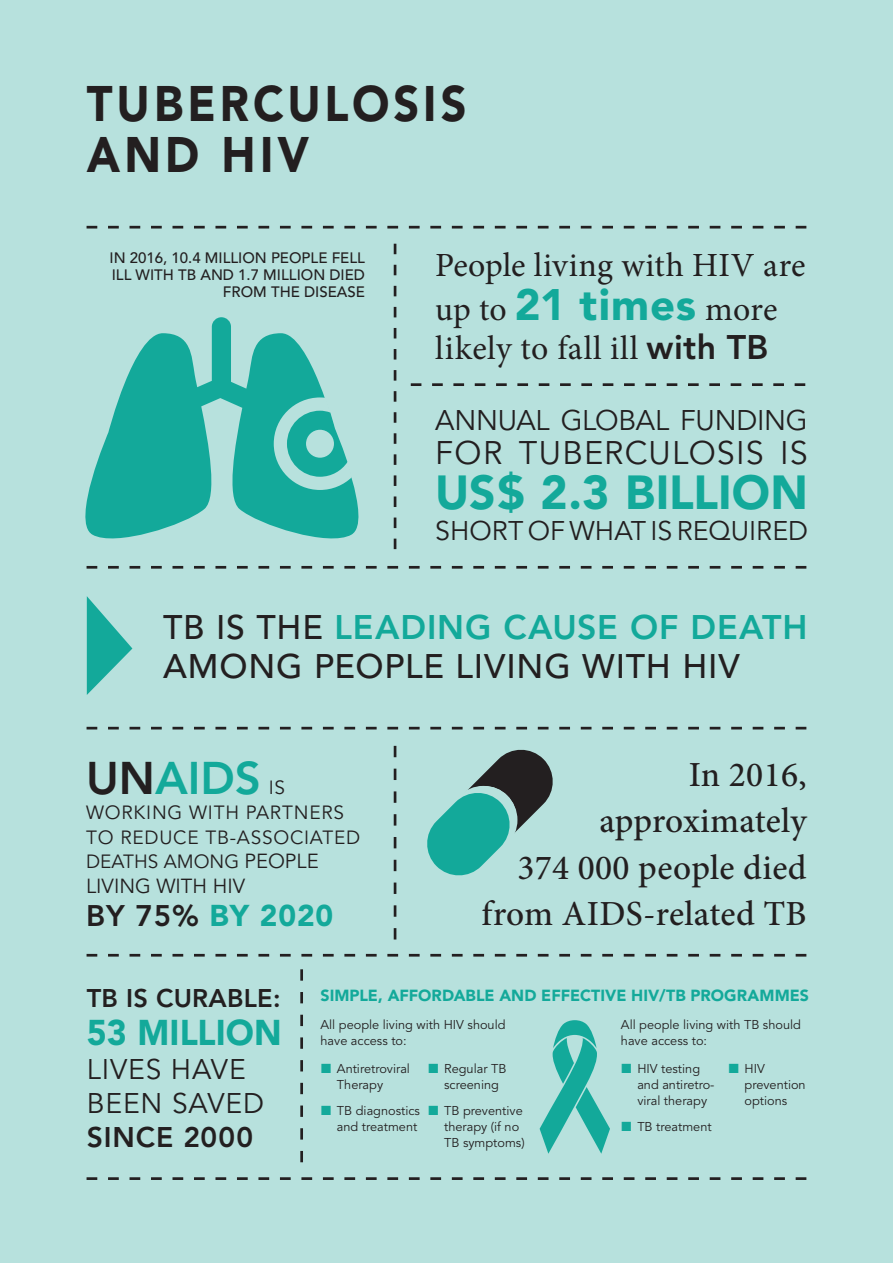
<style>
.page{position:relative;width:893px;height:1263px;background:#b7e1dd}
.page>*{position:absolute;margin:0;border:0;box-sizing:border-box;transform-origin:0 0}
.t1{font:900 49.5px/51px "Avenir";letter-spacing:.09em;color:#231f20;scale:.91 1}
.t2{font:900 47.4px "Avenir";color:#13a99a}
.t3{font:800 45.45px "Avenir";color:#13a99a}
.t4{font:900 35.55px "Avenir";color:#13a99a;scale:.95 1}
.t5{font:500 35.25px/46.5px "Minion Pro";letter-spacing:.01em;color:#231f20;text-align:right}
.t6{font:500 33.9px/39.5px "Avenir";letter-spacing:.025em;color:#231f20}
.t7{font:33.9px/43.8px "Minion Pro";letter-spacing:.01em;color:#231f20}
.t8{font:33.9px "Minion Pro";letter-spacing:.03em;color:#231f20}
.t9{font:32.4px "Avenir";letter-spacing:.035em;color:#231f20}
.t10{font:900 29.85px "Avenir";letter-spacing:.03em;color:#13a99a}
.t11{font:28.2px "Avenir";letter-spacing:-.005em;color:#231f20}
.t12{font:28.2px/33.9px "Avenir";letter-spacing:.03em;color:#231f20}
.t13{font:800 28.2px "Avenir";letter-spacing:.03em;color:#231f20}
.t14{font:26.85px "Avenir";letter-spacing:.005em;color:#231f20}
.t15{font:800 25.35px "Avenir";letter-spacing:.01em;color:#231f20}
.t16{font:20.25px "Avenir";color:#231f20}
.t17{font:19.05px/24.8px "Avenir";letter-spacing:.04em;color:#231f20}
.t18{font:900 16.05px "Avenir";color:#13a99a}
.t19{font:500 15px/17px "Avenir";color:#231f20;text-align:right}
.t20{font:12.75px/16.2px "Avenir";color:#231f20}
.s1{font-family:"Avenir";font-weight:900;font-size:43.8px;color:#13a99a}
.s2{font-family:"Avenir";font-weight:800}
.s3{font-weight:800;color:#13a99a}
.s4{color:#231f20}
.s5{font-size:20.25px}
.s6{font-weight:800;font-size:29.55px;color:#231f20}
</style>
<div class="page">
<svg style="left:87px;top:226px;width:719px;height:3px"></svg>
<svg style="left:87px;top:1177px;width:719px;height:3px"></svg>
<svg style="left:394px;top:244px;width:2px;height:305px"></svg>
<svg style="left:300px;top:969px;width:3px;height:193px"></svg>
<svg style="left:85px;top:317px;width:274px;height:222px;fill:#13a99a"></svg>
<svg style="left:274px;top:397px;width:78px;height:93px"></svg>
<div style="left:306px;top:430px;width:28px;height:28px;background:#b7e1dd;border-radius:50%"></div>
<svg style="left:87px;top:596px;width:45px;height:99px"></svg>
<svg style="left:87px;top:954px;width:719px;height:2px"></svg>
<svg style="left:87px;top:566px;width:719px;height:3px"></svg>
<svg style="left:87px;top:727px;width:719px;height:2px"></svg>
<svg style="left:411px;top:383px;width:394px;height:3px"></svg>
<svg style="left:394px;top:746px;width:2px;height:193px"></svg>
<svg style="left:427px;top:749px;width:126px;height:127px"></svg>
<svg style="left:540px;top:1020px;width:70px;height:134px"></svg>
<h1 class="t1" style="left:87px;top:78px;width:419px">TUBERCULOSIS<br>AND HIV</h1>
<p class="t19" style="left:110px;top:250px;width:257px">IN 2016, 10.4 MILLION PEOPLE FELL<br>ILL WITH TB AND 1.7 MILLION DIED<br>FROM THE DISEASE</p>
<h3 class="t7" style="left:435px;top:244px;width:372px">People living with HIV are up to <span class="s1">21 times</span> more</h3>
<h3 class="t8" style="left:435px;top:326px;width:335px">likely to fall ill <span class="s2">with TB</span></h3>
<h3 class="t11" style="left:435px;top:404px;width:374px">ANNUAL GLOBAL FUNDING</h3>
<h3 class="t9" style="left:435px;top:434px;width:374px">FOR TUBERCULOSIS IS</h3>
<h2 class="t2" style="left:435px;top:464px;width:374px">US$ 2.3 BILLION</h2>
<h3 class="t14" style="left:435px;top:515px;width:374px">SHORT OF WHAT IS REQUIRED</h3>
<h3 class="t6" style="left:163px;top:608px;width:646px">TB IS THE <span class="s3">LEADING CAUSE OF DEATH<br></span>AMONG PEOPLE LIVING WITH HIV</h3>
<h3 class="t3" style="left:86px;top:752px;width:176px"><span class="s4">UN</span>AIDS</h3>
<h3 class="t17" style="left:86px;top:776px;width:276px;text-indent:183px">IS<br>WORKING WITH PARTNERS<br>TO REDUCE TB-ASSOCIATED<br>DEATHS AMONG <span class="s5">PEOPLE</span></h3>
<h3 class="t16" style="left:86px;top:874px;width:161px">LIVING WITH HIV</h3>
<h3 class="t10" style="left:86px;top:897px;width:249px"><span class="s6">BY 75%</span> BY 2020</h3>
<h3 class="t5" style="left:482px;top:751px;width:327px">In 2016, approximately<br>374 000 people died from AIDS-related TB</h3>
<h3 class="t15" style="left:87px;top:983px;width:195px">TB IS CURABLE:</h3>
<h3 class="t4" style="left:87px;top:1011px;width:207px">53 MILLION</h3>
<h3 class="t12" style="left:87px;top:1053px;width:179px">LIVES HAVE<br>BEEN SAVED</h3>
<h3 class="t13" style="left:87px;top:1120px;width:168px">SINCE 2000</h3>
<p class="t18" style="left:320px;top:985px;width:490px">SIMPLE, AFFORDABLE AND EFFECTIVE HIV/TB PROGRAMMES</p>
<p class="t20" style="left:320px;top:1017px;width:187px">All people living with HIV should have access to:</p>
<p class="t20" style="left:337px;top:1060px;width:75px">Antiretroviral<br>Therapy</p>
<p class="t20" style="left:444px;top:1060px;width:64px">Regular TB screening</p>
<p class="t20" style="left:337px;top:1103px;width:85px">TB diagnostics and treatment</p>
<p class="t20" style="left:444px;top:1103px;width:82px">TB preventive therapy (if no<br>TB symptoms)</p>
<p class="t20" style="left:621px;top:1017px;width:182px">All people living with TB should have access to:</p>
<p class="t20" style="left:637px;top:1060px;width:79px">HIV testing and antiretro&shy;viral therapy</p>
<p class="t20" style="left:745px;top:1060px;width:63px">HIV prevention options</p>
<p class="t20" style="left:637px;top:1119px;width:76px">TB treatment</p>
</div>
